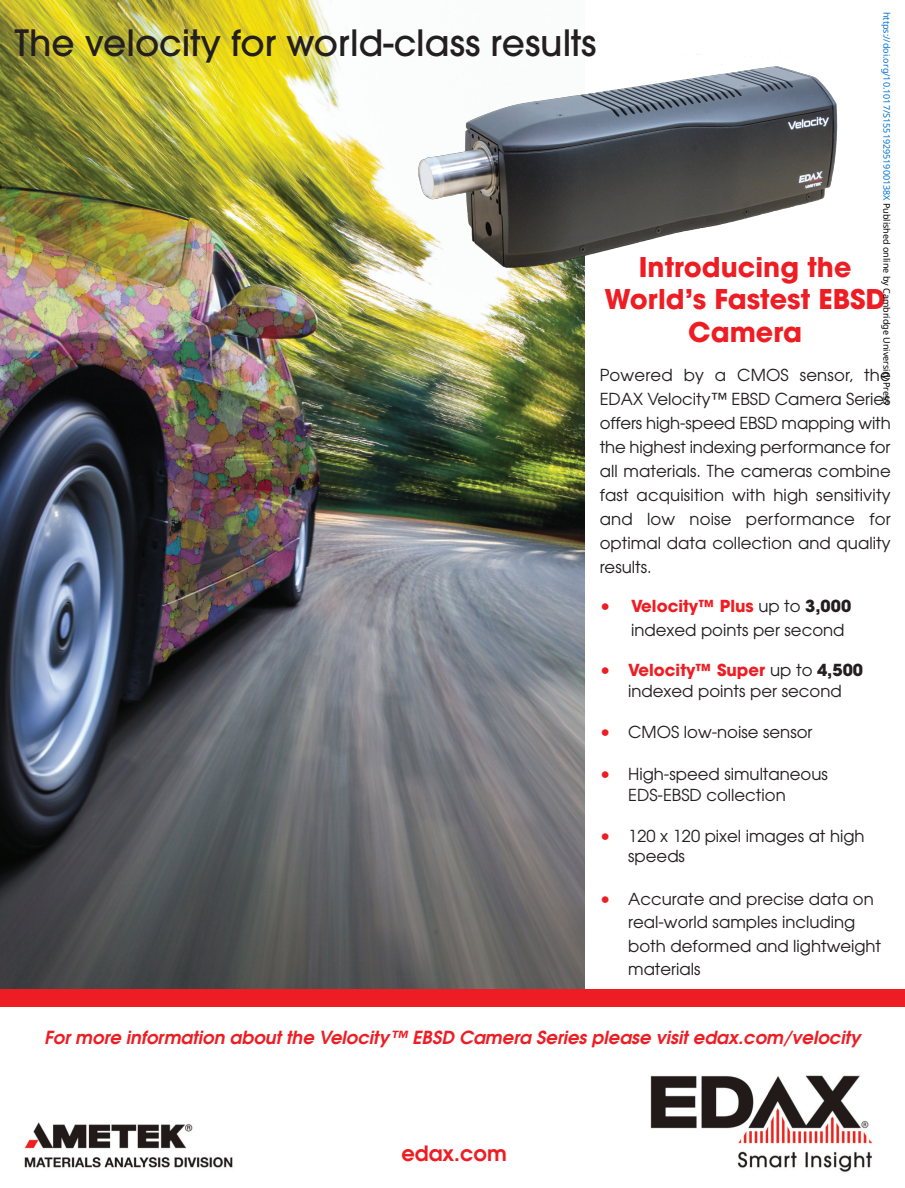
<style>
.page{position:relative;width:905px;height:1188px;background:#fff}
.page>*{position:absolute;margin:0;border:0;box-sizing:border-box;transform-origin:0 0}
.t1{font:500 36px "Avant Garde";color:#231f20}
.t2{font:700 27px/32.4px "Avant Garde";color:#ee1d23;text-align:center}
.t3{font:600 21px "Avant Garde";color:#ee1d23}
.t4{font:italic 600 18px "Avant Garde";color:#ee1d23}
.t5{font:16.5px/24px "Avant Garde";color:#231f20}
.t6{font:9px "Noto Sans";color:#0172cf}
.s1{color:#000}
.s2{font-size:18px;color:#ee1d23}
.s3{font-weight:700;color:#ee1d23}
.s4{font-weight:700}
</style>
<div class="page">
<img style="left:24px;top:1075px;width:848px;height:97px">
<img style="left:0;top:0;width:584px;height:989px">
<div style="left:0;top:989px;width:904px;height:18px;background:#ee1d23"></div>
<img style="left:410px;top:51px;width:428px;height:222px">
<p class="t6" style="left:893px;top:12px;width:395px;rotate:90deg">https://doi.org/10.1017/S155192951900138X <span class="s1">Published online by Cambridge University Press</span></p>
<h1 class="t1" style="left:15px;top:20px;width:583px">The velocity for world-class results</h1>
<h2 class="t2" style="left:604px;top:251px;width:283px">Introducing the<br>World’s Fastest EBSD<br>Camera</h2>
<p class="t5" style="left:599px;top:362px;width:292px;text-align:justify">Powered by a CMOS sensor, the EDAX Velocity™ EBSD Camera Series offers high-speed EBSD mapping with the highest indexing performance for all materials. The cameras combine fast acquisition with high sensitivity and low noise performance for optimal data collection and quality results.</p>
<p class="t5" style="left:631px;top:593px;width:222px;text-indent:-31px"><span class="s2">•</span> <span class="s3">Velocity™ Plus</span> up to <span class="s4">3,000 </span>indexed points per second</p>
<p class="t5" style="left:599px;top:660px;width:265px;line-height:20.5px;text-align:center"><span class="s2">•</span> <span class="s3">Velocity™ Super</span> up to <span class="s4">4,500 </span>indexed points per second</p>
<p class="t5" style="left:599px;top:719px;width:214px"><span class="s2">•</span> CMOS low-noise sensor</p>
<p class="t5" style="left:628px;top:762px;width:201px;line-height:21.6px;text-indent:-28px"><span class="s2">•</span> High-speed simultaneous<br>EDS-EBSD collection</p>
<p class="t5" style="left:628px;top:825px;width:238px;line-height:20.5px;text-indent:-28px"><span class="s2">•</span> 120 x 120 pixel images at high speeds</p>
<p class="t5" style="left:628px;top:887px;width:254px;line-height:23.1px;text-indent:-28px"><span class="s2">•</span> Accurate and precise data on real-world samples including both deformed and lightweight materials</p>
<p class="t4" style="left:44px;top:1025px;width:822px">Formore information aboutthe Velocity™ EBSD Camera Series please visitedax.com/velocity</p>
<p class="t3" style="left:401px;top:1139px;width:107px">edax.com</p>
</div>
